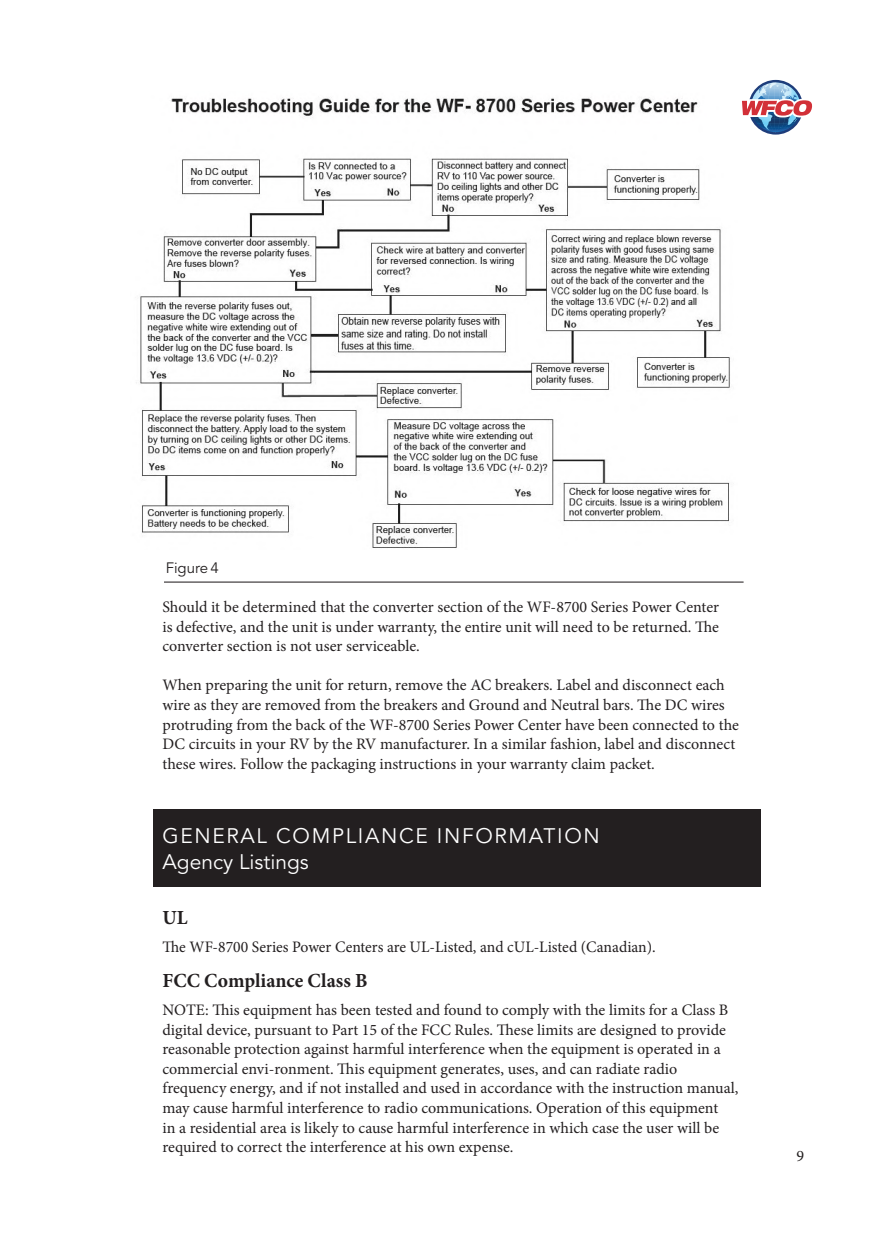
<style>
.page{position:relative;width:891px;height:1233px;background:#fff}
.page>*{position:absolute;margin:0;border:0;box-sizing:border-box;transform-origin:0 0}
.BIG_SECTIO_HEADER{font:21px "Avenir LT Std";letter-spacing:.08em;color:#fff}
.SECTION_SUBHEADER{font:21px "Avenir LT Std";color:#fff}
.BODY_TEXT_HEADERS{font:700 20px "Minion Pro";color:#231f20}
.MAIN_BODY_TEXT{font:16px/19.6px "Minion Pro";color:#231f20}
.FIGURE_NUMBER_CAPTIO{font:15px "Avenir LT Std";color:#231f20}
</style>
<div class="page">
<div style="left:153px;top:809px;width:607px;height:78px;background:#231f20"></div>
<hr style="left:164px;top:582px;width:580px;height:1px;background:#231f20">
<svg style="left:742px;top:81px;width:71px;height:52px"></svg>
<img style="left:136px;top:97px;width:594px;height:451px">
<p class="FIGURE_NUMBER_CAPTIO" style="left:166px;top:559px;width:55px">Figure 4</p>
<p class="MAIN_BODY_TEXT" style="left:162px;top:597px;width:558px;text-align:justify">Should it be determined that the converter section of the WF-8700 Series Power Center is defective, and the unit is under warranty, the entire unit will need to be returned. The converter section is not user serviceable.</p>
<p class="MAIN_BODY_TEXT" style="left:162px;top:676px;width:578px">When preparing the unit for return, remove the AC breakers. Label and disconnect each wire as they are removed from the breakers and Ground and Neutral bars. The DC wires protruding from the back of the WF-8700 Series Power Center have been connected to the DC circuits in your RV by the RV manufacturer. In a similar fashion, label and disconnect these wires. Follow the packaging instructions in your warranty claim packet.</p>
<p class="BIG_SECTIO_HEADER" style="left:162px;top:824px;width:439px">GENERAL COMPLIANCE INFORMATION</p>
<p class="SECTION_SUBHEADER" style="left:162px;top:850px;width:148px">Agency Listings</p>
<p class="BODY_TEXT_HEADERS" style="left:162px;top:904px;width:27px">UL</p>
<p class="MAIN_BODY_TEXT" style="left:162px;top:937px;width:495px">The WF-8700 Series Power Centers are UL-Listed, and cUL-Listed (Canadian).</p>
<p class="BODY_TEXT_HEADERS" style="left:162px;top:967px;width:207px">FCC Compliance Class B</p>
<p class="MAIN_BODY_TEXT" style="left:162px;top:1000px;width:567px">NOTE: This equipment has been tested and found to comply with the limits for a Class B digital device, pursuant to Part 15 of the FCC Rules. These limits are designed to provide reasonable protection against harmful interference when the equipment is operated in a commercial envi-ronment. This equipment generates, uses, and can radiate radio</p>
<p class="MAIN_BODY_TEXT" style="left:162px;top:1079px;width:578px">frequency energy, and if not installed and used in accordance with the instruction manual, may cause harmful interference to radio communications. Operation of this equipment<br>in a residential area is likely to cause harmful interference in which case the user will be required to correct the interference at his own expense.</p>
<p class="MAIN_BODY_TEXT" style="left:797px;top:1146px;width:9px">9</p>
</div>
